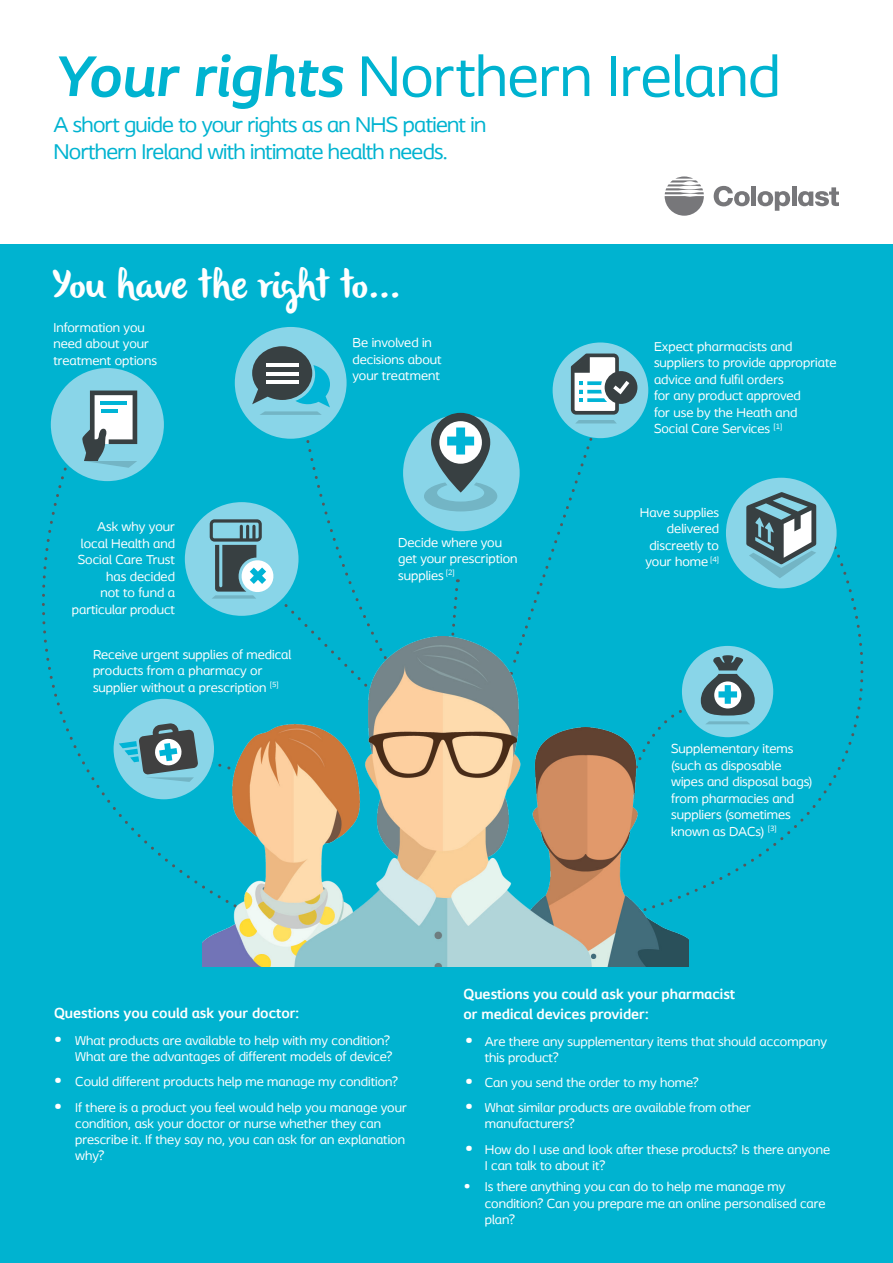
<style>
.page{position:relative;width:893px;height:1263px;background:#fff}
.page>*{position:absolute;margin:0;border:0;box-sizing:border-box;transform-origin:0 0}
.Mag__Cover_H__66_66{font:60px "Coloplast";letter-spacing:-.005em;color:#00b3d0}
._3__Subheaders{font:40.65px "olivier";color:#fff}
._3__Subheaders-2{font:22.5px/27px "Coloplast";letter-spacing:-.03em;color:#00b3d0}
._3__Subheaders-3{font:700 15px/19.5px "Coloplast";color:#fff}
._2__Bullets{font:13.5px/16.2px "Coloplast";color:#fff}
._4__Condensed_infogr{font:13.5px/16.5px "Coloplast";color:#fff}
.s1{font-weight:700;font-style:italic}
.s2{font-weight:700;font-size:21px}
.s3{font-weight:700;font-size:18px}
</style>
<div class="page">
<div style="left:0;top:244px;width:893px;height:1019px;background:#00b3d0"></div>
<div style="left:403px;top:415px;width:117px;height:116px;background:#89d5e8;border-radius:50%"></div>
<svg style="left:440px;top:579px;width:20px;height:58px"></svg>
<svg style="left:689px;top:503px;width:175px;height:392px"></svg>
<svg style="left:42px;top:439px;width:168px;height:445px"></svg>
<div style="left:51px;top:368px;width:113px;height:113px;background:#89d5e8;border-radius:50%"></div>
<img style="left:202px;top:637px;width:487px;height:329px">
<div style="left:726px;top:478px;width:111px;height:110px;background:#89d5e8;border-radius:50%"></div>
<div style="left:114px;top:699px;width:100px;height:100px;background:#89d5e8;border-radius:50%"></div>
<div style="left:553px;top:342px;width:95px;height:96px;background:#89d5e8;border-radius:50%"></div>
<div style="left:235px;top:327px;width:112px;height:112px;background:#89d5e8;border-radius:50%"></div>
<svg style="left:424px;top:413px;width:73px;height:98px"></svg>
<svg style="left:119px;top:723px;width:137px;height:59px"></svg>
<svg style="left:82px;top:390px;width:55px;height:78px"></svg>
<svg style="left:746px;top:492px;width:70px;height:86px"></svg>
<div style="left:682px;top:646px;width:91px;height:91px;background:#89d5e8;border-radius:50%"></div>
<svg style="left:701px;top:655px;width:54px;height:60px"></svg>
<svg style="left:706px;top:721px;width:44px;height:3px"></svg>
<svg style="left:508px;top:353px;width:129px;height:322px"></svg>
<svg style="left:210px;top:346px;width:179px;height:346px"></svg>
<svg style="left:714px;top:186px;width:36px;height:20px"></svg>
<div style="left:751px;top:186px;width:5px;height:20px;background:#77777a"></div>
<hr style="left:792px;top:186px;width:4px;height:20px;background:#77777a">
<svg style="left:758px;top:191px;width:32px;height:20px"></svg>
<svg style="left:798px;top:187px;width:41px;height:19px"></svg>
<svg style="left:665px;top:176px;width:39px;height:40px"></svg>
<p class="Mag__Cover_H__66_66" style="left:53px;top:40px;width:728px"><span class="s1">Your rights</span> Northern Ireland</p>
<p class="_3__Subheaders-2" style="left:53px;top:110px;width:434px">A short guide to your rights as an NHS patient in<br>Northern Ireland with intimate health needs.</p>
<p class="_3__Subheaders" style="left:53px;top:261px;width:348px">You have the right to...</p>
<p class="_4__Condensed_infogr" style="left:53px;top:319px;width:105px">Information you need about your treatment options</p>
<p class="_4__Condensed_infogr" style="left:352px;top:334px;width:91px">Be involved in decisions about your treatment</p>
<p class="_4__Condensed_infogr" style="left:654px;top:338px;width:184px">Expect pharmacists and suppliers to provide appropriate advice and fulfil orders<br>for any product approved<br>for use by the Heath and<br>Social Care Services <sup>[1]</sup></p>
<p class="_4__Condensed_infogr" style="left:72px;top:518px;width:105px;text-align:right">Ask why your local Health and<br>Social Care Trust has decided<br>not to fund a particular product</p>
<p class="_4__Condensed_infogr" style="left:93px;top:646px;width:200px">Receive urgent supplies of medical products from a pharmacy or supplier without a prescription <sup>[5]</sup></p>
<p class="_4__Condensed_infogr" style="left:398px;top:534px;width:121px">Decide where you get your prescription supplies <sup>[2]</sup></p>
<p class="_4__Condensed_infogr" style="left:640px;top:504px;width:81px;text-align:right">Have supplies delivered discreetly to your home <sup>[4]</sup></p>
<p class="_4__Condensed_infogr" style="left:671px;top:740px;width:143px">Supplementary items (such as disposable wipes and disposal bags) from pharmacies and suppliers (sometimes known as DACs) <sup>[3]</sup></p>
<p class="_3__Subheaders-3" style="left:54px;top:1003px;width:247px">Questions you could ask your doctor:</p>
<p class="_2__Bullets" style="left:54px;top:1032px;width:340px;text-align:right"><span class="s2">•</span> What products are available to help with my condition?<br>What are the advantages of different models of device?</p>
<p class="_2__Bullets" style="left:54px;top:1074px;width:345px"><span class="s2">•</span> Could different products help me manage my condition?</p>
<p class="_2__Bullets" style="left:75px;top:1099px;width:333px;text-indent:-21px"><span class="s2">•</span> If there is a product you feel would help you manage your condition, ask your doctor or nurse whether they can prescribe it. If they say no, you can ask for an explanation why?</p>
<p class="_3__Subheaders-3" style="left:463px;top:984px;width:273px">Questions you could ask your pharmacist or medical devices provider:</p>
<p class="_2__Bullets" style="left:485px;top:1033px;width:344px;text-indent:-20px"><span class="s2">•</span> Are there any supplementary items that should accompany this product?</p>
<p class="_2__Bullets" style="left:465px;top:1074px;width:235px"><span class="s2">•</span> Can you send the order to my home?</p>
<p class="_2__Bullets" style="left:485px;top:1099px;width:268px;text-indent:-20px"><span class="s2">•</span> What similar products are available from other manufacturers?</p>
<p class="_2__Bullets" style="left:485px;top:1141px;width:347px;text-indent:-20px"><span class="s2">•</span> How do I use and look after these products? Is there anyone<br>I can talk to about it?</p>
<p class="_2__Bullets" style="left:485px;top:1179px;width:342px;text-indent:-21px"><span class="s3">•</span> Is there anything you can do to help me manage my condition? Can you prepare me an online personalised care plan?</p>
</div>
